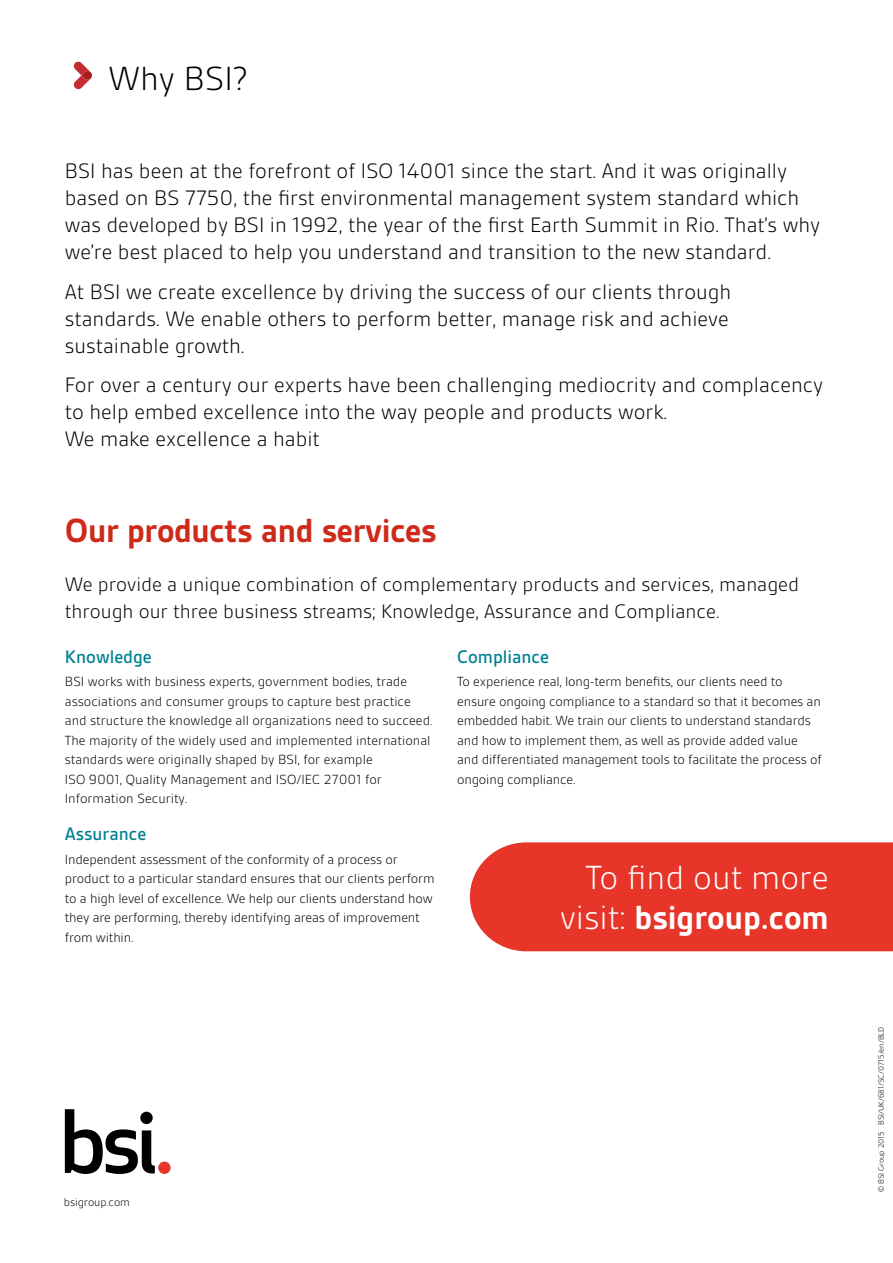
<style>
.page{position:relative;width:893px;height:1263px;background:#fff}
.page>*{position:absolute;margin:0;border:0;box-sizing:border-box;transform-origin:0 0}
.t1{font:300 36px/40.5px "BSI Gesta";color:#fff;text-align:right}
.t2{font:700 36px "BSI Gesta";letter-spacing:-.01em;color:#ce2919}
.t3{font:300 36px "BSI Gesta";color:#000}
.t4{font:300 22.5px/27px "BSI Gesta";color:#000}
.t5{font:300 21px/27px "BSI Gesta";color:#000}
.t6{font:500 19.5px "BSI Gesta";color:#008193}
.t7{font:300 14.25px/19.5px "BSI Gesta";letter-spacing:-.01em;color:#000}
.t8{font:300 12px "BSI Gesta";letter-spacing:-.005em;color:#000}
.t9{font:300 8.25px "BSI Gesta";letter-spacing:-.005em;color:#000}
.s1{font-weight:700}
</style>
<div class="page">
<svg style="left:65px;top:1109px;width:90px;height:65px"></svg>
<div style="left:158px;top:1161px;width:13px;height:13px;background:#e73529;border-radius:50%"></div>
<div style="left:470px;top:842px;width:423px;height:109px;background:#e73529"></div>
<svg style="left:74px;top:62px;width:18px;height:27px"></svg>
<h1 class="t3" style="left:108px;top:60px;width:141px">Why BSI?</h1>
<p class="t4" style="left:65px;top:157px;width:757px">BSI has been at the forefront of ISO 14001 since the start. And it was originally based on BS 7750, the first environmental management system standard which was developed by BSI in 1992, the year of the first Earth Summit in Rio. That’s why we’re best placed to help you understand and transition to the new standard.</p>
<h2 class="t4" style="left:65px;top:278px;width:668px;text-align:justify">At BSI we create excellence by driving the success of our clients through standards. We enable others to perform better, manage risk and achieve sustainable growth.</h2>
<h2 class="t4" style="left:65px;top:372px;width:760px">For over a century our experts have been challenging mediocrity and complacency to help embed excellence into the way people and products work.<br>We make excellence a habit</h2>
<h1 class="t2" style="left:65px;top:512px;width:373px">Our products and services</h1>
<h3 class="t5" style="left:65px;top:570px;width:736px">We provide a unique combination of complementary products and services, managed through our three business streams; Knowledge, Assurance and Compliance.</h3>
<h3 class="t6" style="left:65px;top:646px;width:89px">Knowledge</h3>
<p class="t7" style="left:65px;top:672px;width:369px">BSI works with business experts, government bodies, trade associations and consumer groups to capture best practice and structure the knowledge all organizations need to succeed.<br>The majority of the widely used and implemented international standards were originally shaped by BSI, for example<br>ISO 9001, Quality Management and ISO/IEC 27001 for Information Security.</p>
<h3 class="t6" style="left:65px;top:823px;width:83px">Assurance</h3>
<p class="t7" style="left:65px;top:849px;width:371px">Independent assessment of the conformity of a process or product to a particular standard ensures that our clients perform to a high level of excellence. We help our clients understand how they are performing, thereby identifying areas of improvement from within.</p>
<h3 class="t6" style="left:457px;top:646px;width:94px">Compliance</h3>
<p class="t7" style="left:457px;top:672px;width:366px">To experience real, long-term benefits, our clients need to ensure ongoing compliance to a standard so that it becomes an embedded habit. We train our clients to understand standards and how to implement them, as well as provide added value and differentiated management tools to facilitate the process of ongoing compliance.</p>
<h1 class="t1" style="left:560px;top:857px;width:270px">To find out more visit: <span class="s1">bsigroup.com</span></h1>
<p class="t8" style="left:64px;top:1196px;width:68px">bsigroup.com</p>
<p class="t9" style="left:877px;top:1192px;width:166px;rotate:-90deg">© BSI Group 2015 BSI/UK/681/SC/0715/en/BLD</p>
</div>
